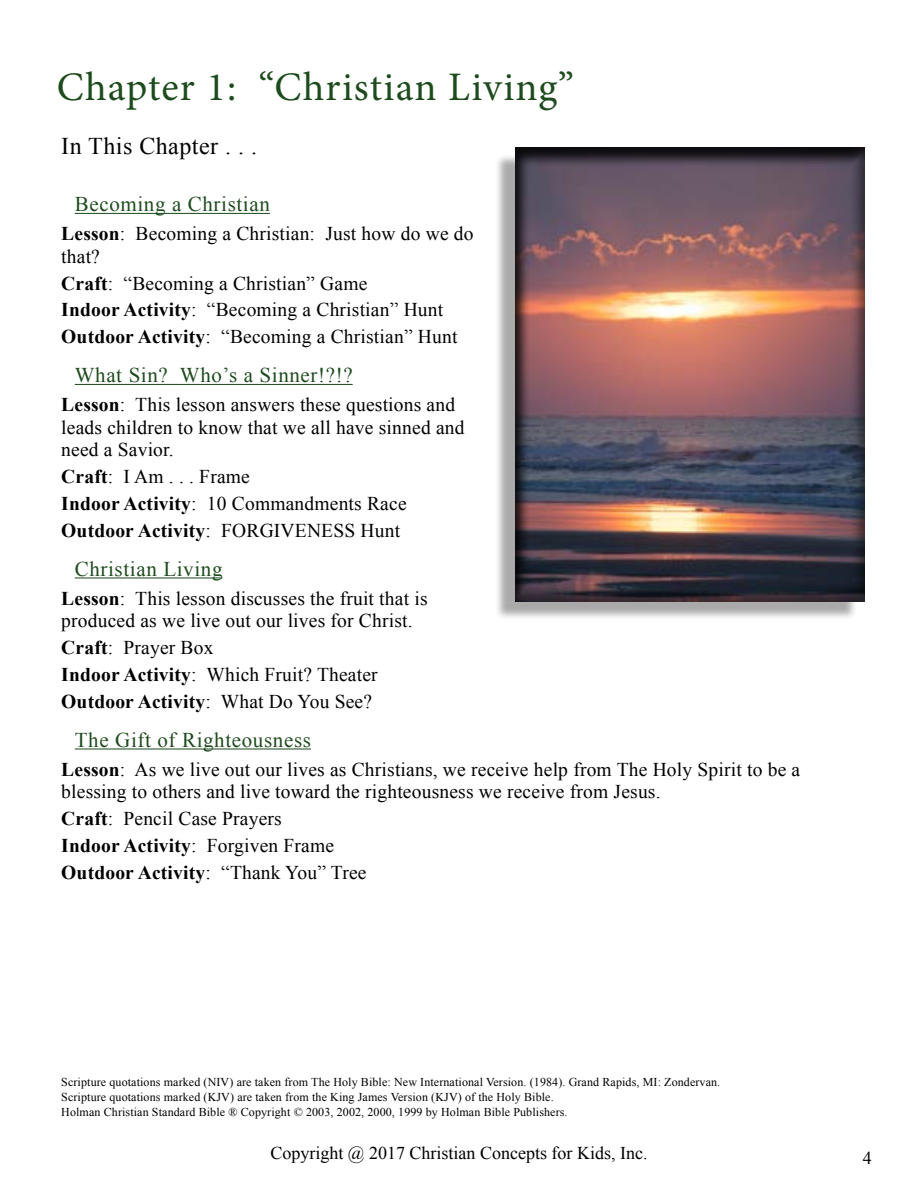
<style>
.page{position:relative;width:918px;height:1188px;background:#fff}
.page>*{position:absolute;margin:0;border:0;box-sizing:border-box;transform-origin:0 0}
.t1{font:40.5px "Minion Pro";letter-spacing:.03em;color:#1e4b1e}
.t2{font:24px "Times New Roman";letter-spacing:.02em;color:#000}
.t3{font:21px "Times New Roman";letter-spacing:.03em;color:#1e4b1e}
.t4{font:19.5px/26.8px "Times New Roman";letter-spacing:.01em;color:#000}
.t5{font:18px "Times New Roman";color:#000}
.t6{font:12px/14.9px "Times New Roman";letter-spacing:.01em;color:#000}
.s1{font-weight:700}
</style>
<div class="page">
<hr style="left:75px;top:213px;width:195px;height:1px;background:#1e4b1e">
<hr style="left:75px;top:384px;width:278px;height:1px;background:#1e4b1e">
<hr style="left:75px;top:577px;width:147px;height:1px;background:#1e4b1e">
<hr style="left:75px;top:748px;width:236px;height:2px;background:#1e4b1e">
<div style="left:495px;top:153px;width:363px;height:467px;background:#000;opacity:.34"></div>
<div style="left:503px;top:138px;width:375px;height:465px;background:#000;opacity:.75"></div>
<h1 class="t1" style="left:57px;top:60px;width:519px">Chapter 1: “Christian Living”</h1>
<p class="t2" style="left:61px;top:130px;width:197px">In This Chapter . . .</p>
<p class="t3" style="left:75px;top:190px;width:197px">Becoming a Christian</p>
<p class="t4" style="left:61px;top:222px;width:414px;line-height:22.5px"><span class="s1">Lesson</span>: Becoming a Christian: Just how do we do that?</p>
<p class="t4" style="left:61px;top:269px;width:398px"><span class="s1">Craft</span>: “Becoming a Christian” Game<br><span class="s1">Indoor Activity</span>: “Becoming a Christian” Hunt<br><span class="s1">Outdoor Activity</span>: “Becoming a Christian” Hunt</p>
<p class="t3" style="left:75px;top:361px;width:279px">What Sin? Who’s a Sinner!?!?</p>
<p class="t4" style="left:61px;top:393px;width:405px;line-height:22.5px"><span class="s1">Lesson</span>: This lesson answers these questions and leads children to know that we all have sinned and need a Savior.</p>
<p class="t4" style="left:61px;top:463px;width:347px"><span class="s1">Craft</span>: I Am . . . Frame<br><span class="s1">Indoor Activity</span>: 10 Commandments Race<br><span class="s1">Outdoor Activity</span>: FORGIVENESS Hunt</p>
<p class="t3" style="left:75px;top:555px;width:149px">Christian Living</p>
<p class="t4" style="left:61px;top:587px;width:368px;line-height:22.5px"><span class="s1">Lesson</span>: This lesson discusses the fruit that is produced as we live out our lives for Christ.</p>
<p class="t4" style="left:61px;top:634px;width:318px"><span class="s1">Craft</span>: Prayer Box<br><span class="s1">Indoor Activity</span>: Which Fruit? Theater<br><span class="s1">Outdoor Activity</span>: What Do You See?</p>
<p class="t3" style="left:75px;top:726px;width:238px">The Gift of Righteousness</p>
<p class="t4" style="left:61px;top:758px;width:741px;line-height:22.5px"><span class="s1">Lesson</span>: As we live out our lives as Christians, we receive help from The Holy Spirit to be a blessing to others and live toward the righteousness we receive from Jesus.</p>
<p class="t4" style="left:61px;top:805px;width:307px"><span class="s1">Craft</span>: Pencil Case Prayers<br><span class="s1">Indoor Activity</span>: Forgiven Frame<br><span class="s1">Outdoor Activity</span>: “Thank You” Tree</p>
<p class="t6" style="left:61px;top:1075px;width:661px">Scripture quotations marked (NIV) are taken from The Holy Bible: New International Version. (1984). Grand Rapids, MI: Zondervan.<br>Scripture quotations marked (KJV) are taken from the King James Version (KJV) of the Holy Bible.<br>Holman Christian Standard Bible ® Copyright © 2003, 2002, 2000, 1999 by Holman Bible Publishers.</p>
<p class="t5" style="left:270px;top:1141px;width:379px">Copyright @ 2017 Christian Concepts for Kids, Inc.</p>
<p class="t5" style="left:863px;top:1146px;width:10px">4</p>
</div>
